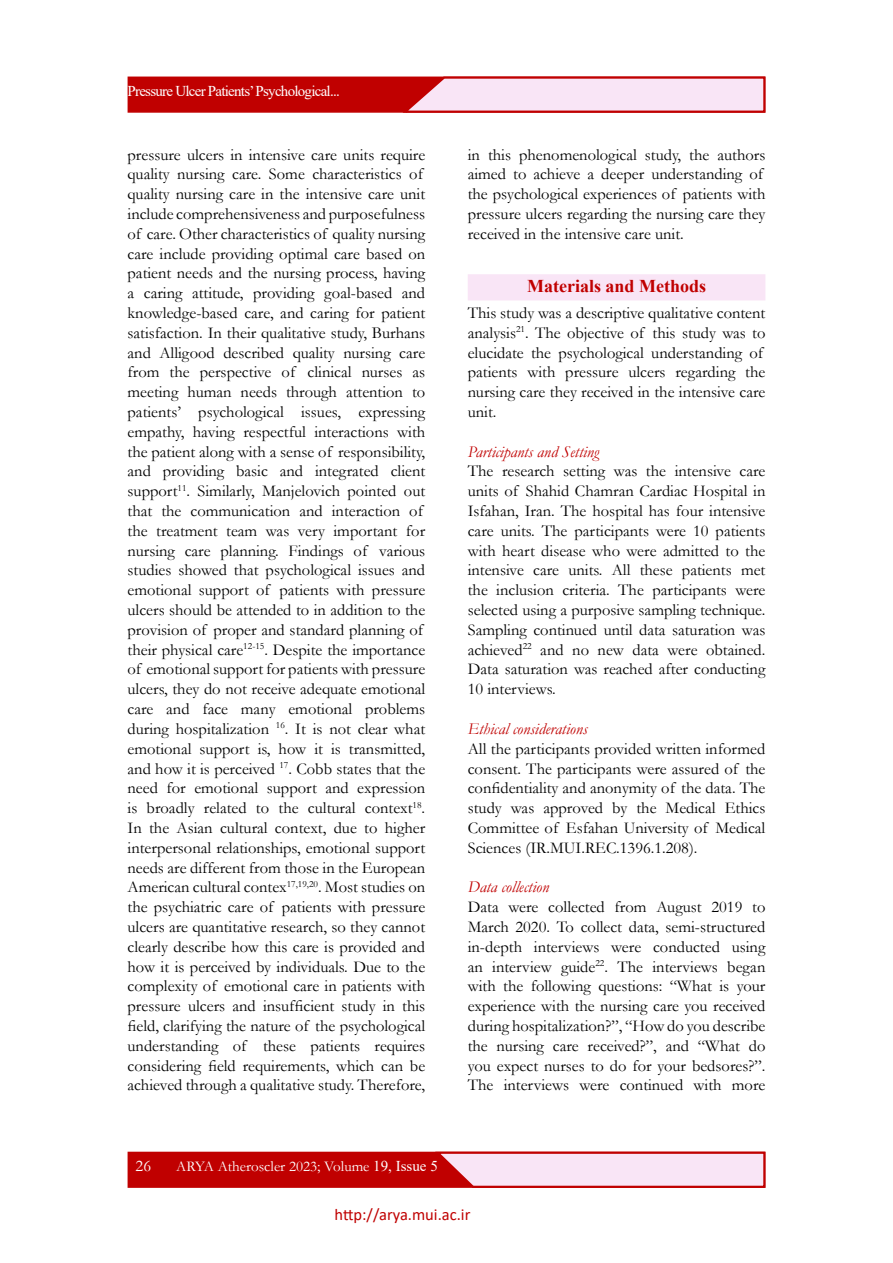
<style>
.page{position:relative;width:893px;height:1263px;background:#fff}
.page>*{position:absolute;margin:0;border:0;box-sizing:border-box;transform-origin:0 0}
.t1{font:700 18px "Times New Roman";color:#c00000}
.t2{font:16.5px/19.8px "Garamond";color:#000}
.t3{font:italic 16.5px "Garamond";color:#c00000}
.t4{font:16.5px "Calibri";color:#c00000}
.t5{font:16.5px "Garamond";color:#fff}
.t6{font:15px "Times New Roman";letter-spacing:-.05em;color:#fff}
.t7{font:15px "Garamond";color:#fff}
.s1{font-family:"Times New Roman"}
</style>
<div class="page">
<div style="left:128px;top:1152px;width:637px;height:36px;background:#c00000;border:1px solid #c00000"></div>
<div style="left:128px;top:77px;width:637px;height:36px;background:#c00000;border:1px solid #c00000"></div>
<svg style="left:432px;top:1151px;width:334px;height:37px"></svg>
<svg style="left:400px;top:76px;width:366px;height:37px"></svg>
<div style="left:468px;top:275px;width:297px;height:25px;background:#f9e5f6"></div>
<div style="left:468px;top:274px;width:297px;height:26px;border:2px solid #f9e5f6"></div>
<p class="t6" style="left:128px;top:80px;width:214px">Pressure Ulcer Patients’ Psychological...</p>
<p class="t2" style="left:128px;top:144px;width:299px">pressure ulcers in intensive care units require quality nursing care. Some characteristics of quality nursing care in the intensive care unit include comprehensiveness and purposefulness of care. Other characteristics of quality nursing care include providing optimal care based on patient needs and the nursing process, having a caring attitude, providing goal-based and knowledge-based care, and caring for patient satisfaction. In their qualitative study, Burhans and Alligood described quality nursing care from the perspective of clinical nurses as meeting human needs through attention to patients’ psychological issues, expressing empathy, having respectful interactions with the patient along with a sense of responsibility, and providing basic and integrated client support<sup>11</sup>. Similarly, Manjelovich pointed out that the communication and interaction of the treatment team was very important for nursing care planning. Findings of various studies showed that psychological issues and emotional support of patients with pressure ulcers should be attended to in addition to the provision of proper and standard planning of their physical care<sup>12-15</sup>. Despite the importance of emotional support for patients with pressure ulcers, they do not receive adequate emotional care and face many emotional problems during hospitalization <sup>16</sup>. It is not clear what emotional support is, how it is transmitted, and how it is perceived <sup>17</sup>. Cobb states that the need for emotional support and expression is broadly related to the cultural context<sup>18</sup>.<br>In the Asian cultural context, due to higher interpersonal relationships, emotional support needs are different from those in the European American cultural contex<sup>17,19,20</sup>. Most studies on the psychiatric care of patients with pressure ulcers are quantitative research, so they cannot clearly describe how this care is provided and how it is perceived by individuals. Due to the complexity of emotional care in patients with pressure ulcers and insufficient study in this field, clarifying the nature of the psychological understanding of these patients requires considering field requirements, which can be achieved through a qualitative study. Therefore,</p>
<p class="t2" style="left:468px;top:144px;width:299px">in this phenomenological study, the authors aimed to achieve a deeper understanding of the psychological experiences of patients with pressure ulcers regarding the nursing care they received in the intensive care unit.</p>
<p class="t1" style="left:527px;top:273px;width:180px">Materials and Methods</p>
<p class="t2" style="left:468px;top:303px;width:299px">This study was a descriptive qualitative content analysis<sup>21</sup>. The objective of this study was to elucidate the psychological understanding of patients with pressure ulcers regarding the nursing care they received in the intensive care unit.</p>
<p class="t3" style="left:468px;top:440px;width:133px">Participants and Setting</p>
<p class="t2" style="left:468px;top:461px;width:299px;text-align:justify">The research setting was the intensive care units of Shahid Chamran Cardiac Hospital in Isfahan, Iran. The hospital has four intensive care units. The participants were 10 patients with heart disease who were admitted to the intensive care units. All these patients met the inclusion criteria. The participants were selected using a purposive sampling technique.<br>Sampling continued until data saturation was achieved<sup>22</sup> and no new data were obtained.<br>Data saturation was reached after conducting 10 interviews.</p>
<p class="t3" style="left:468px;top:717px;width:121px">Ethical considerations</p>
<p class="t2" style="left:468px;top:738px;width:299px;text-align:justify">All the participants provided written informed consent. The participants were assured of the confidentiality and anonymity of the data. The study was approved by the Medical Ethics Committee of Esfahan University of Medical Sciences (IR.MUI.REC.1396.1.208).</p>
<p class="t3" style="left:468px;top:876px;width:83px">Data collection</p>
<p class="t2" style="left:468px;top:897px;width:299px;text-align:justify">Data were collected from August 2019 to March 2020. To collect data, semi-structured in-depth interviews were conducted using an interview guide<sup>22</sup>. The interviews began with the following questions: “What is your experience with the nursing care you received during hospitalization?”, “How do you describe the nursing care received?”, and “What do you expect nurses to do for your bedsores?”.<br>The interviews were continued with more</p>
<p class="t5" style="left:136px;top:1155px;width:17px">26</p>
<p class="t7" style="left:176px;top:1156px;width:263px">ARYA Atheroscler 2023; Volume <span class="s1">19, Issue 5</span></p>
<p class="t4" style="left:335px;top:1202px;width:137px">http://arya.mui.ac.ir</p>
</div>
